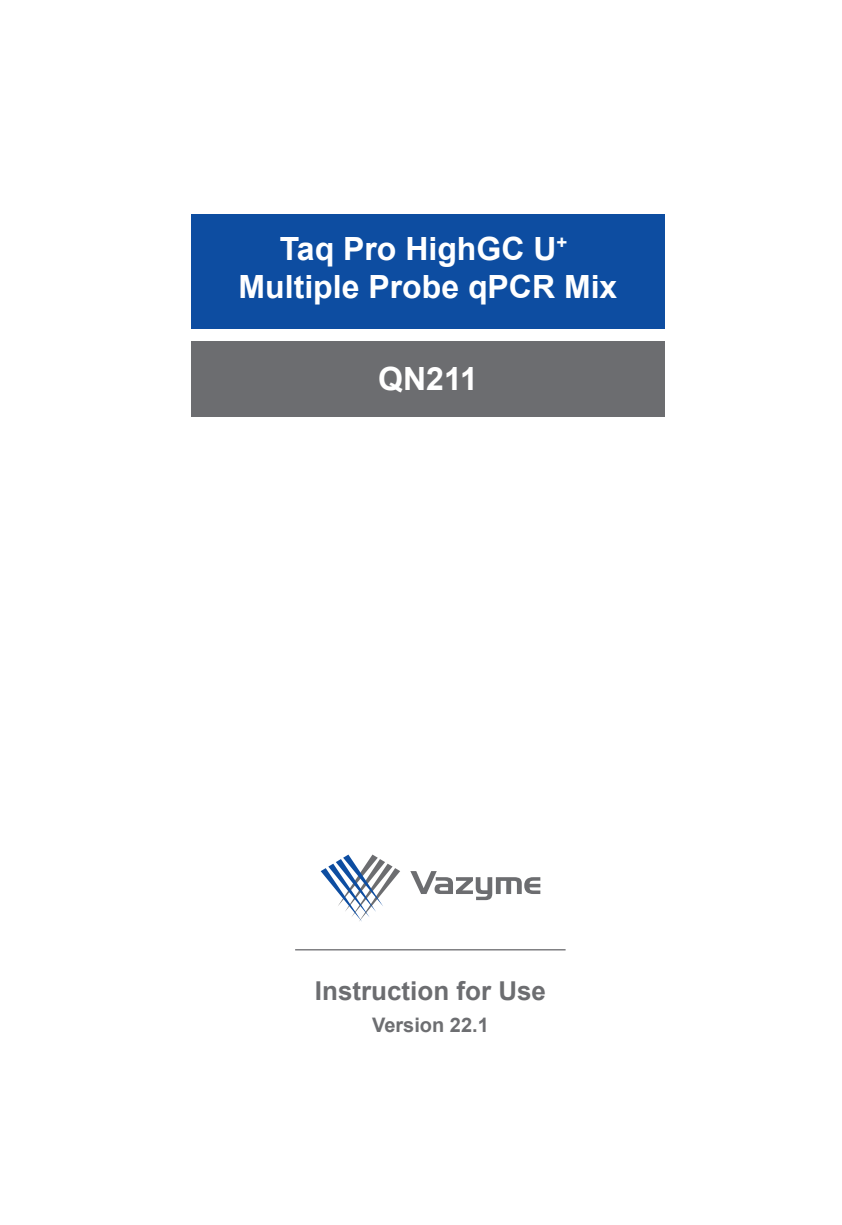
<style>
.page{position:relative;width:842px;height:1225px;background:#fff}
.page>*{position:absolute;margin:0;border:0;box-sizing:border-box;transform-origin:0 0}
.t1{font:700 32px/38px "Arial";color:#fff;text-align:center}
.t2{font:700 26px "Arial";color:#6c6d70}
.t3{font:700 20px "Arial";color:#6d6e71}
</style>
<div class="page">
<div style="left:191px;top:341px;width:474px;height:75px;background:#6c6d70"></div>
<div style="left:191px;top:214px;width:474px;height:115px;background:#0d4da1"></div>
<img style="left:295px;top:949px;width:271px;height:1px">
<svg style="left:321px;top:854px;width:79px;height:68px"></svg>
<svg style="left:410px;top:871px;width:130px;height:29px"></svg>
<p class="t1" style="left:239px;top:230px;width:380px">Taq Pro HighGC U<sup>+<br></sup>Multiple Probe qPCR Mix</p>
<p class="t1" style="left:378px;top:360px;width:101px">QN211</p>
<p class="t2" style="left:315px;top:972px;width:233px">Instruction for Use</p>
<p class="t3" style="left:372px;top:1010px;width:118px">Version 22.1</p>
</div>
